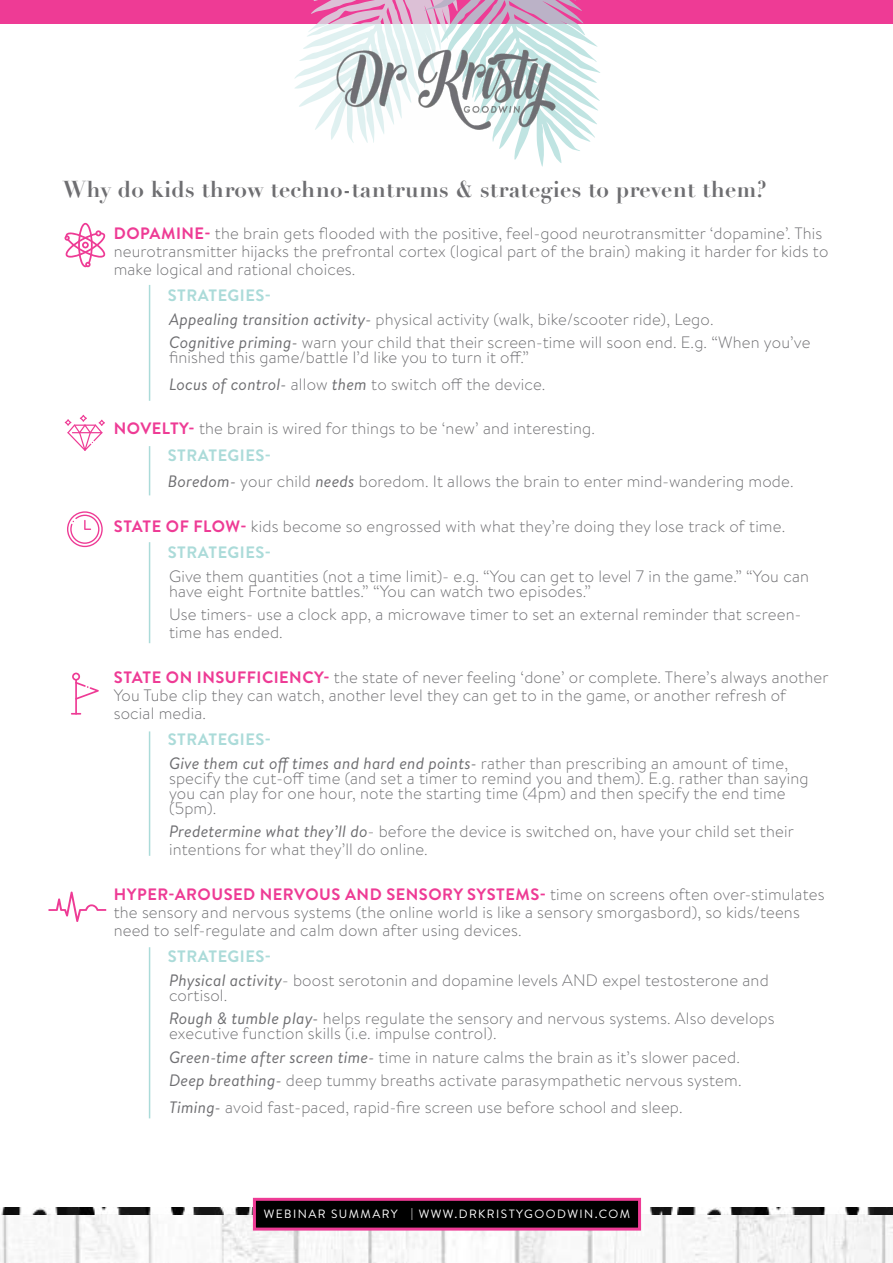
<style>
.page{position:relative;width:893px;height:1263px;background:#fff}
.page>*{position:absolute;margin:0;border:0;box-sizing:border-box;transform-origin:0 0}
.t1{font:700 22.5px "Didot";letter-spacing:.01em;color:#6e6e71}
.t2{font:300 16.5px/18px "Brandon Text";letter-spacing:.01em;color:#6e6e71}
.t3{font:italic 16.5px/23.5px "Brandon Text";letter-spacing:.01em;color:#6e6e71}
.t4{font:12px "Brandon Text";letter-spacing:.12em;color:#fff}
.s1{font-weight:700;color:#ee3b95}
.s2{font-weight:700;color:#abdbd9}
.s3{font-weight:400;font-style:italic}
.s4{font-weight:700;font-style:normal;color:#abdbd9}
.s5{font-weight:300;font-style:normal}
</style>
<div class="page">
<div style="left:0;top:0;width:893px;height:23px;background:#ee3b95"></div>
<svg style="left:294px;top:0;width:307px;height:167px"></svg>
<img style="left:0;top:1208px;width:893px;height:55px">
<img style="left:336px;top:49px;width:220px;height:81px">
<div style="left:254px;top:1199px;width:385px;height:30px;background:#000"></div>
<div style="left:253px;top:1198px;width:388px;height:32px;border:3px solid #ee3b95"></div>
<svg style="left:65px;top:223px;width:41px;height:44px"></svg>
<svg style="left:65px;top:415px;width:40px;height:36px"></svg>
<svg style="left:67px;top:511px;width:36px;height:36px"></svg>
<hr style="left:75px;top:679px;width:2px;height:36px;background:#ee3b95">
<svg style="left:72px;top:673px;width:27px;height:27px"></svg>
<svg style="left:71px;top:713px;width:10px;height:2px"></svg>
<svg style="left:48px;top:891px;width:58px;height:31px"></svg>
<hr style="left:149px;top:731px;width:1px;height:125px;background:#abdbd9">
<hr style="left:149px;top:947px;width:1px;height:171px;background:#abdbd9">
<hr style="left:149px;top:542px;width:1px;height:101px;background:#abdbd9">
<hr style="left:149px;top:446px;width:1px;height:49px;background:#abdbd9">
<hr style="left:149px;top:285px;width:1px;height:116px;background:#abdbd9">
<h1 class="t1" style="left:63px;top:175px;width:705px">Why do kids throw techno-tantrums &amp; strategies to prevent them?</h1>
<p class="t2" style="left:114px;top:224px;width:716px"><span class="s1">DOPAMINE-</span> the brain gets flooded with the positive, feel-good neurotransmitter ‘dopamine’. This neurotransmitter hijacks the prefrontal cortex (logical part of the brain) making it harder for kids to make logical and rational choices.</p>
<p class="t2" style="left:168px;top:283px;width:644px;line-height:23.5px"><span class="s2">STRATEGIES-<br></span><span class="s3">Appealing transition activity-</span> physical activity (walk, bike/scooter ride), Lego.<br><span class="s3">Cognitive priming-</span> warn your child that their screen-time will soon end. E.g. “When you’ve</p>
<p class="t2" style="left:169px;top:344px;width:378px;line-height:26.5px">finished this game/battle I’d like you to turn it off.”<br><span class="s3">Locus of control-</span> allow <span class="s3">them</span> to switch off the device.</p>
<p class="t2" style="left:168px;top:415px;width:627px;line-height:26.5px;text-indent:-54px"><span class="s1">NOVELTY-</span> the brain is wired for things to be ‘new’ and interesting.<br><span class="s2">STRATEGIES-<br></span><span class="s3">Boredom-</span> your child <span class="s3">needs</span> boredom. It allows the brain to enter mind-wandering mode.</p>
<p class="t2" style="left:168px;top:512px;width:619px;line-height:26.5px;text-indent:-54px"><span class="s1">STATE OF FLOW-</span> kids become so engrossed with what they’re doing they lose track of time.<br><span class="s2">STRATEGIES-</span></p>
<p class="t2" style="left:169px;top:568px;width:641px;line-height:15px">Give them quantities (not a time limit)- e.g. “You can get to level 7 in the game.” “You can have eight Fortnite battles.” “You can watch two episodes.”</p>
<p class="t2" style="left:169px;top:605px;width:634px">Use timers- use a clock app, a microwave timer to set an external reminder that screen&shy;time has ended.</p>
<p class="t2" style="left:114px;top:668px;width:716px"><span class="s1">STATE ON INSUFFICIENCY-</span> the state of never feeling ‘done’ or complete. There’s always another<br>You Tube clip they can watch, another level they can get to in the game, or another refresh of social media.</p>
<p class="t3" style="left:168px;top:727px;width:622px"><span class="s4">STRATEGIES-<br></span>Give them cut off times and hard end points- <span class="s5">rather than prescribing an amount of time,</span></p>
<p class="t2" style="left:169px;top:770px;width:641px;line-height:15px">specify the cut-off time (and set a timer to remind you and them). E.g. rather than saying you can play for one hour, note the starting time (4pm) and then specify the end time (5pm).</p>
<p class="t2" style="left:169px;top:822px;width:626px"><span class="s3">Predetermine what they’ll do</span>- before the device is switched on, have your child set their intentions for what they’ll do online.</p>
<p class="t2" style="left:114px;top:885px;width:712px"><span class="s1">HYPER-AROUSED NERVOUS AND SENSORY SYSTEMS-</span> time on screens often over-stimulates the sensory and nervous systems (the online world is like a sensory smorgasbord), so kids/teens need to self-regulate and calm down after using devices.</p>
<p class="t2" style="left:168px;top:944px;width:602px;line-height:23.5px"><span class="s2">STRATEGIES-<br></span><span class="s3">Physical activity</span>- boost serotonin and dopamine levels AND expel testosterone and</p>
<p class="t2" style="left:169px;top:983px;width:607px;line-height:23.5px">cortisol.<br><span class="s3">Rough &amp; tumble play-</span> helps regulate the sensory and nervous systems. Also develops</p>
<p class="t2" style="left:169px;top:1021px;width:574px;line-height:23.5px">executive function skills (i.e. impulse control).<br><span class="s3">Green-time after screen time-</span> time in nature calms the brain as it’s slower paced.<br><span class="s3">Deep breathing-</span> deep tummy breaths activate parasympathetic nervous system.</p>
<p class="t2" style="left:169px;top:1098px;width:515px"><span class="s3">Timing-</span> avoid fast-paced, rapid-fire screen use before school and sleep.</p>
<p class="t4" style="left:264px;top:1206px;width:368px">WEBINAR SUMMARY | WWW.DRKRISTYGOODWIN.COM</p>
</div>
